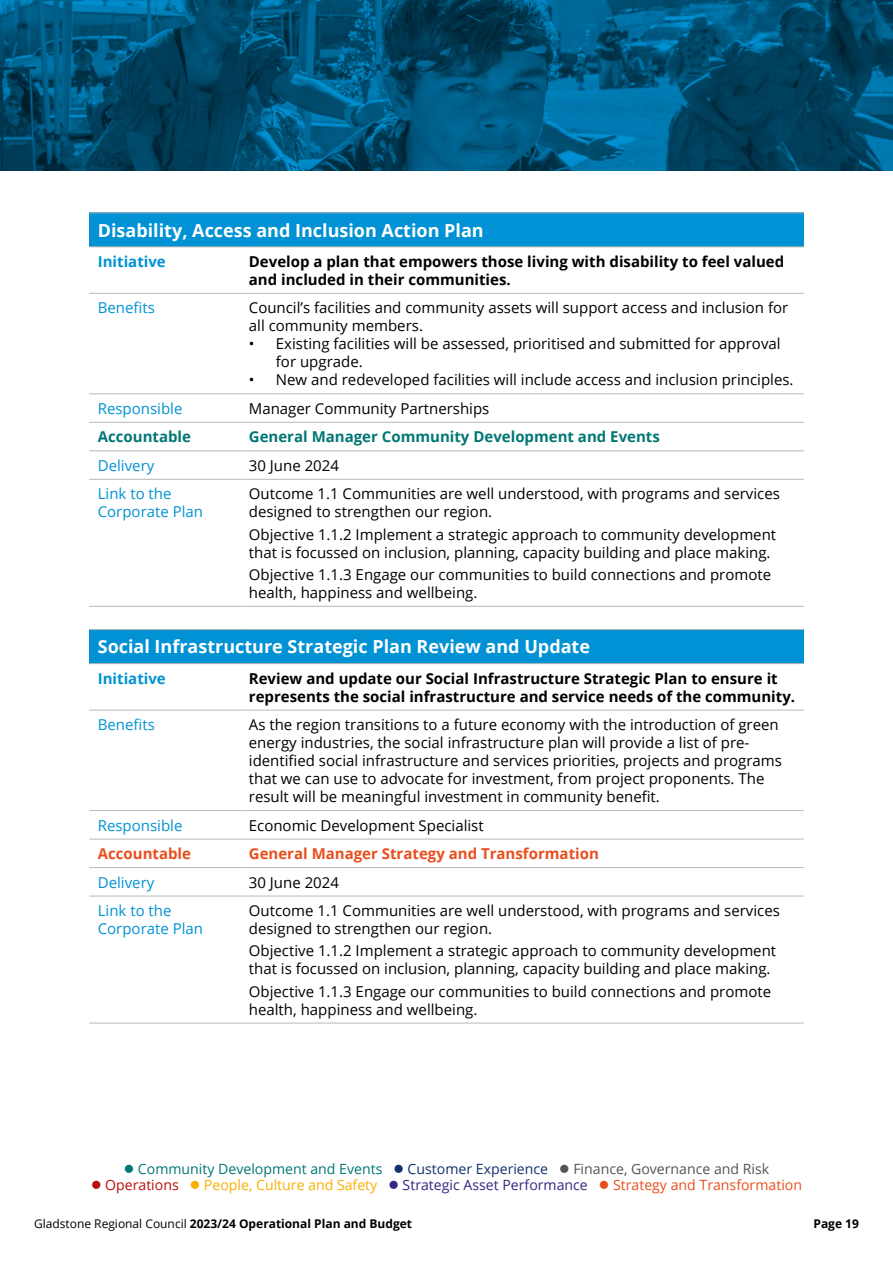
<style>
.page{position:relative;width:893px;height:1263px;background:#fff}
.page>*{position:absolute;margin:0;border:0;box-sizing:border-box;transform-origin:0 0}
.t1{font:700 18px "Open Sans";color:#fff}
.t2{font:15px/18px "Open Sans";color:#000}
.t3{font:700 15px/18px "Open Sans";color:#000}
.t4{font:15px/18px "Open Sans";color:#0092d4}
.t5{font:700 15px "Open Sans";color:#007774}
.t6{font:700 15px "Open Sans";color:#e94e1d}
.t7{font:700 15px "Open Sans";color:#0092d4}
.t8{font:14.1px "Open Sans";color:#312783}
.t9{font:14.1px "Open Sans";color:#007774}
.t10{font:700 12px "Open Sans";color:#000}
.s1{color:#11306e}
.s2{color:#555454}
.s3{color:#b70e0d}
.s4{color:#f9b000}
.s5{color:#e94e1d}
.s6{font-weight:400}
</style>
<div class="page">
<div style="left:89px;top:213px;width:715px;height:34px;background:#0092d4"></div>
<hr style="left:89px;top:213px;width:151px;height:1px;background:#b9b8b8">
<hr style="left:240px;top:213px;width:564px;height:1px;background:#b9b8b8">
<hr style="left:89px;top:247px;width:151px;height:1px;background:#b9b8b8">
<hr style="left:89px;top:293px;width:151px;height:1px;background:#b9b8b8">
<hr style="left:89px;top:394px;width:151px;height:1px;background:#b9b8b8">
<hr style="left:89px;top:422px;width:151px;height:1px;background:#b9b8b8">
<hr style="left:89px;top:451px;width:151px;height:1px;background:#b9b8b8">
<hr style="left:240px;top:247px;width:564px;height:1px;background:#b9b8b8">
<hr style="left:240px;top:293px;width:564px;height:1px;background:#b9b8b8">
<hr style="left:240px;top:394px;width:564px;height:1px;background:#b9b8b8">
<hr style="left:240px;top:422px;width:564px;height:1px;background:#b9b8b8">
<hr style="left:240px;top:451px;width:564px;height:1px;background:#b9b8b8">
<hr style="left:89px;top:479px;width:151px;height:1px;background:#b9b8b8">
<hr style="left:89px;top:606px;width:151px;height:1px;background:#b9b8b8">
<hr style="left:240px;top:479px;width:564px;height:1px;background:#b9b8b8">
<hr style="left:240px;top:606px;width:564px;height:1px;background:#b9b8b8">
<div style="left:89px;top:630px;width:715px;height:34px;background:#0092d4"></div>
<hr style="left:89px;top:629px;width:151px;height:1px;background:#b9b8b8">
<hr style="left:240px;top:629px;width:564px;height:1px;background:#b9b8b8">
<hr style="left:89px;top:663px;width:151px;height:1px;background:#b9b8b8">
<hr style="left:89px;top:710px;width:151px;height:1px;background:#b9b8b8">
<hr style="left:89px;top:810px;width:151px;height:1px;background:#b9b8b8">
<hr style="left:89px;top:839px;width:151px;height:1px;background:#b9b8b8">
<hr style="left:89px;top:867px;width:151px;height:1px;background:#b9b8b8">
<hr style="left:240px;top:663px;width:564px;height:1px;background:#b9b8b8">
<hr style="left:240px;top:710px;width:564px;height:1px;background:#b9b8b8">
<hr style="left:240px;top:810px;width:564px;height:1px;background:#b9b8b8">
<hr style="left:240px;top:839px;width:564px;height:1px;background:#b9b8b8">
<hr style="left:240px;top:867px;width:564px;height:1px;background:#b9b8b8">
<hr style="left:89px;top:896px;width:151px;height:1px;background:#b9b8b8">
<hr style="left:89px;top:1023px;width:151px;height:1px;background:#b9b8b8">
<hr style="left:240px;top:896px;width:564px;height:1px;background:#b9b8b8">
<hr style="left:240px;top:1023px;width:564px;height:1px;background:#b9b8b8">
<svg style="left:0;top:0;width:893px;height:170px;background:#005074"></svg>
<p class="t1" style="left:98px;top:217px;width:387px">Disability, Access and Inclusion Action Plan</p>
<p class="t7" style="left:98px;top:251px;width:70px">Initiative</p>
<p class="t3" style="left:249px;top:252px;width:537px">Develop a plan that empowers those living with disability to feel valued and included in their communities.</p>
<p class="t4" style="left:98px;top:298px;width:59px">Benefits</p>
<p class="t2" style="left:249px;top:298px;width:541px">Council’s facilities and community assets will support access and inclusion for all community members.</p>
<p class="t2" style="left:276px;top:334px;width:506px;text-indent:-27px">• Existing facilities will be assessed, prioritised and submitted for approval for upgrade.</p>
<p class="t2" style="left:249px;top:370px;width:546px">• New and redeveloped facilities will include access and inclusion principles.</p>
<p class="t4" style="left:98px;top:399px;width:86px">Responsible</p>
<p class="t2" style="left:249px;top:399px;width:242px">Manager Community Partnerships</p>
<p class="t5" style="left:98px;top:426px;width:95px">Accountable</p>
<p class="t5" style="left:249px;top:426px;width:412px">General Manager Community Development and Events</p>
<p class="t4" style="left:98px;top:456px;width:58px">Delivery</p>
<p class="t2" style="left:249px;top:456px;width:92px">30 June 2024</p>
<p class="t4" style="left:98px;top:484px;width:107px">Link to the<br>Corporate Plan</p>
<p class="t2" style="left:249px;top:484px;width:533px">Outcome 1.1 Communities are well understood, with programs and services designed to strengthen our region.</p>
<p class="t2" style="left:249px;top:525px;width:529px">Objective 1.1.2 Implement a strategic approach to community development that is focussed on inclusion, planning, capacity building and place making.</p>
<p class="t2" style="left:249px;top:565px;width:524px">Objective 1.1.3 Engage our communities to build connections and promote health, happiness and wellbeing.</p>
<p class="t1" style="left:98px;top:634px;width:494px">Social Infrastructure Strategic Plan Review and Update</p>
<p class="t7" style="left:98px;top:667px;width:70px">Initiative</p>
<p class="t3" style="left:249px;top:669px;width:548px">Review and update our Social Infrastructure Strategic Plan to ensure it represents the social infrastructure and service needs of the community.</p>
<p class="t4" style="left:98px;top:715px;width:59px">Benefits</p>
<p class="t2" style="left:249px;top:715px;width:535px">As the region transitions to a future economy with the introduction of green energy industries, the social infrastructure plan will provide a list of pre&shy;identified social infrastructure and services priorities, projects and programs that we can use to advocate for investment, from project proponents. The result will be meaningful investment in community benefit.</p>
<p class="t4" style="left:98px;top:816px;width:86px">Responsible</p>
<p class="t2" style="left:249px;top:816px;width:236px">Economic Development Specialist</p>
<p class="t6" style="left:98px;top:843px;width:95px">Accountable</p>
<p class="t6" style="left:249px;top:843px;width:351px">General Manager Strategy and Transformation</p>
<p class="t4" style="left:98px;top:873px;width:58px">Delivery</p>
<p class="t2" style="left:249px;top:873px;width:92px">30 June 2024</p>
<p class="t4" style="left:98px;top:901px;width:107px">Link to the<br>Corporate Plan</p>
<p class="t2" style="left:249px;top:901px;width:533px">Outcome 1.1 Communities are well understood, with programs and services designed to strengthen our region.</p>
<p class="t2" style="left:249px;top:941px;width:529px">Objective 1.1.2 Implement a strategic approach to community development that is focussed on inclusion, planning, capacity building and place making.</p>
<p class="t2" style="left:249px;top:982px;width:524px">Objective 1.1.3 Engage our communities to build connections and promote health, happiness and wellbeing.</p>
<p class="t9" style="left:124px;top:1159px;width:647px">● Community Development and Events <span class="s1">● Customer Experience</span> <span class="s2">● Finance, Governance and Risk</span></p>
<p class="t8" style="left:91px;top:1176px;width:712px"><span class="s3">● Operations</span> <span class="s4">● People, Culture and Safety</span> ● Strategic Asset Performance <span class="s5">● Strategy and Transformation</span></p>
<p class="t10" style="left:34px;top:1215px;width:380px"><span class="s6">Gladstone Regional Council</span> 2023/24 Operational Plan and Budget</p>
<p class="t10" style="left:813px;top:1215px;width:47px">Page 19</p>
</div>
